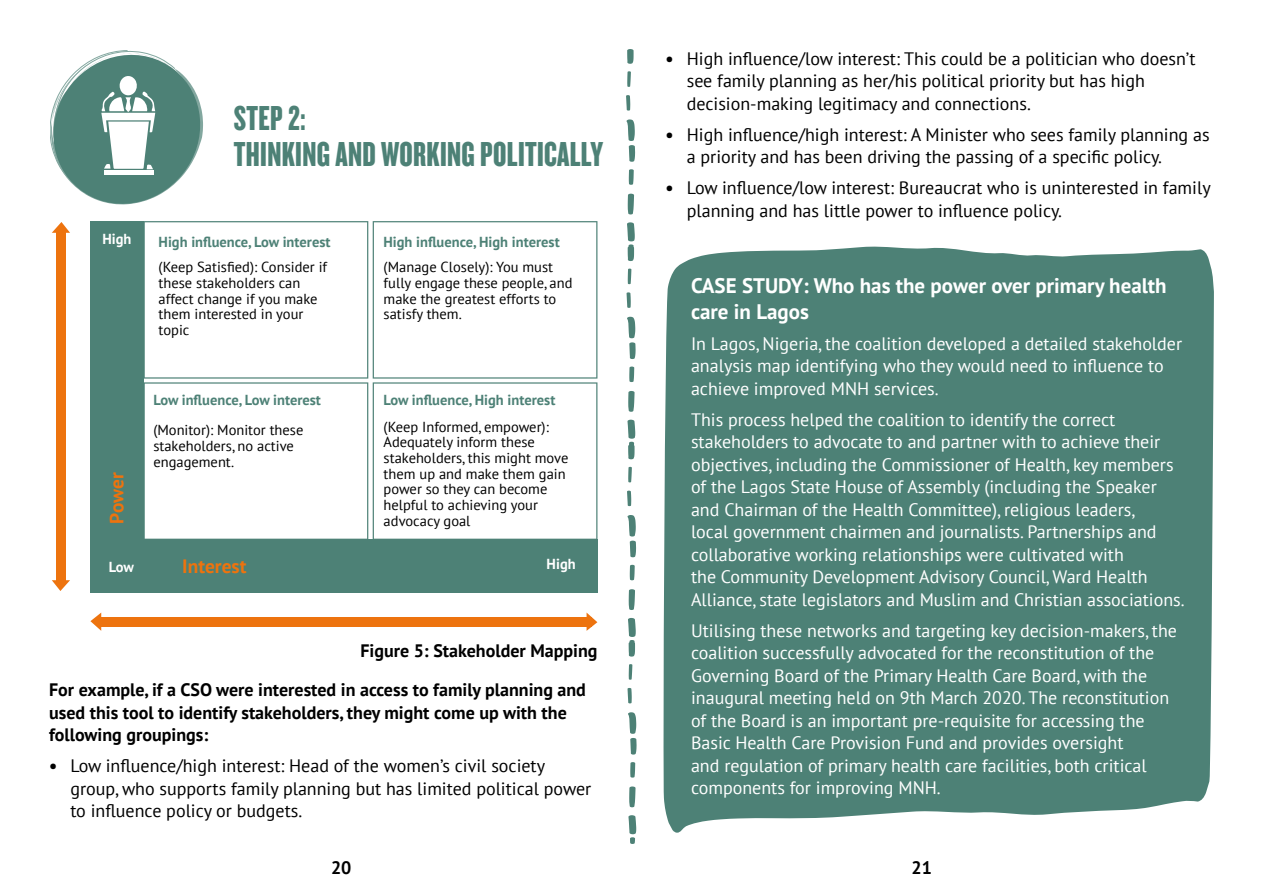
<style>
.page{position:relative;width:1263px;height:893px;background:#fff}
.page>*{position:absolute;margin:0;border:0;box-sizing:border-box;transform-origin:0 0}
.t1{font:36px/36px "Knockout 68 Full Featherwt";letter-spacing:.01em;color:#4d8176}
.t2{font:700 21px/25.5px "PT Sans";color:#fff}
.t3{font:700 19.35px "PT Sans";color:#ed730e}
.t4{font:18px/22.5px "PT Sans";color:#fff}
.t5{font:18px/22.5px "PT Sans";color:#000}
.t6{font:700 18px/39px "PT Sans";color:#000}
.t7{font:14.55px/15.8px "PT Sans";color:#000}
.t8{font:700 14.55px "PT Sans";color:#4d8176}
.t9{font:700 14.55px "PT Sans";color:#fff}
.s1{font-weight:700}
</style>
<div class="page">
<div style="left:663px;top:246px;width:551px;height:587px;background:#4d8176"></div>
<svg style="left:144px;top:221px;width:453px;height:319px"></svg>
<div style="left:90px;top:221px;width:54px;height:366px;background:#4d8176"></div>
<div style="left:90px;top:540px;width:507px;height:53px;background:#4d8176"></div>
<div style="left:56px;top:232px;width:10px;height:351px;background:#ed730e"></div>
<div style="left:98px;top:617px;width:493px;height:9px;background:#ed730e"></div>
<svg style="left:586px;top:612px;width:11px;height:19px"></svg>
<svg style="left:90px;top:613px;width:11px;height:18px"></svg>
<svg style="left:52px;top:580px;width:18px;height:11px"></svg>
<svg style="left:52px;top:222px;width:18px;height:11px"></svg>
<svg style="left:50px;top:50px;width:153px;height:155px"></svg>
<svg style="left:627px;top:49px;width:7px;height:15px"></svg>
<svg style="left:627px;top:71px;width:4px;height:16px"></svg>
<svg style="left:626px;top:95px;width:4px;height:16px"></svg>
<svg style="left:626px;top:119px;width:9px;height:43px"></svg>
<svg style="left:629px;top:169px;width:5px;height:16px"></svg>
<svg style="left:628px;top:194px;width:6px;height:20px"></svg>
<svg style="left:627px;top:222px;width:8px;height:39px"></svg>
<svg style="left:628px;top:269px;width:3px;height:15px"></svg>
<svg style="left:626px;top:292px;width:5px;height:16px"></svg>
<svg style="left:627px;top:317px;width:9px;height:42px"></svg>
<svg style="left:629px;top:367px;width:5px;height:15px"></svg>
<svg style="left:628px;top:391px;width:6px;height:21px"></svg>
<svg style="left:627px;top:420px;width:8px;height:39px"></svg>
<svg style="left:628px;top:467px;width:4px;height:15px"></svg>
<svg style="left:627px;top:491px;width:4px;height:15px"></svg>
<svg style="left:627px;top:515px;width:9px;height:42px"></svg>
<svg style="left:630px;top:565px;width:5px;height:15px"></svg>
<svg style="left:629px;top:589px;width:6px;height:21px"></svg>
<svg style="left:628px;top:618px;width:8px;height:39px"></svg>
<svg style="left:629px;top:664px;width:3px;height:16px"></svg>
<svg style="left:627px;top:688px;width:5px;height:15px"></svg>
<svg style="left:628px;top:712px;width:8px;height:43px"></svg>
<svg style="left:630px;top:762px;width:5px;height:16px"></svg>
<svg style="left:629px;top:786px;width:6px;height:21px"></svg>
<svg style="left:628px;top:815px;width:8px;height:29px"></svg>
<p class="t9" style="left:102px;top:229px;width:31px">High</p>
<h1 class="t1" style="left:234px;top:99px;width:371px">STEP 2:<br>THINKING AND WORKING POLITICALLY</h1>
<p class="t8" style="left:159px;top:232px;width:173px">High influence, Low interest</p>
<p class="t8" style="left:383px;top:232px;width:178px">High influence, High interest</p>
<p class="t5" style="left:687px;top:47px;width:510px;text-indent:-21px"><span class="s1">•</span> High influence/low interest: This could be a politician who doesn’t see family planning as her/his political priority but has high decision-making legitimacy and connections.</p>
<p class="t5" style="left:687px;top:123px;width:524px;text-indent:-21px"><span class="s1">•</span> High influence/high interest: A Minister who sees family planning as a priority and has been driving the passing of a specific policy.</p>
<p class="t5" style="left:687px;top:176px;width:525px;text-indent:-21px"><span class="s1">•</span> Low influence/low interest: Bureaucrat who is uninterested in family planning and has little power to influence policy.</p>
<p class="t7" style="left:159px;top:259px;width:170px">(Keep Satisfied): Consider if these stakeholders can affect change if you make them interested in your topic</p>
<p class="t7" style="left:384px;top:259px;width:190px">(Manage Closely): You must fully engage these people, and make the greatest efforts to satisfy them.</p>
<p class="t2" style="left:691px;top:273px;width:477px">CASE STUDY: Who has the power over primary health care in Lagos</p>
<p class="t4" style="left:691px;top:332px;width:493px">In Lagos, Nigeria, the coalition developed a detailed stakeholder analysis map identifying who they would need to influence to achieve improved MNH services.</p>
<p class="t4" style="left:691px;top:408px;width:495px">This process helped the coalition to identify the correct stakeholders to advocate to and partner with to achieve their objectives, including the Commissioner of Health, key members of the Lagos State House of Assembly (including the Speaker and Chairman of the Health Committee), religious leaders,<br>local government chairmen and journalists. Partnerships and collaborative working relationships were cultivated with<br>the Community Development Advisory Council, Ward Health Alliance, state legislators and Muslim and Christian associations.</p>
<p class="t4" style="left:691px;top:619px;width:487px">Utilising these networks and targeting key decision-makers, the coalition successfully advocated for the reconstitution of the Governing Board of the Primary Health Care Board, with the inaugural meeting held on 9th March 2020. The reconstitution of the Board is an important pre-requisite for accessing the Basic Health Care Provision Fund and provides oversight<br>and regulation of primary health care facilities, both critical components for improving MNH.</p>
<p class="t8" style="left:153px;top:391px;width:169px">Low influence, Low interest</p>
<p class="t8" style="left:383px;top:391px;width:173px">Low influence, High interest</p>
<p class="t7" style="left:153px;top:422px;width:151px">(Monitor): Monitor these stakeholders, no active engagement.</p>
<p class="t7" style="left:384px;top:418px;width:186px">(Keep Informed, empower):<br>Adequately inform these stakeholders, this might move them up and make them gain power so they can become helpful to achieving your advocacy goal</p>
<p class="t3" style="left:104px;top:524px;width:52px;rotate:-90deg">Power</p>
<p class="t9" style="left:109px;top:557px;width:27px">Low</p>
<p class="t3" style="left:182px;top:553px;width:66px">Interest</p>
<p class="t9" style="left:547px;top:554px;width:31px">High</p>
<p class="t9" style="left:547px;top:556px;width:31px">High</p>
<p class="t6" style="left:49px;top:631px;width:550px;text-indent:311px">Figure 5: Stakeholder Mapping<br>For example, if a CSO were interested in access to family planning and</p>
<p class="t6" style="left:49px;top:700px;width:519px;line-height:22.5px">used this tool to identify stakeholders, they might come up with the following groupings:</p>
<p class="t5" style="left:70px;top:754px;width:522px;text-indent:-21px"><span class="s1">•</span> Low influence/high interest: Head of the women’s civil society group, who supports family planning but has limited political power to influence policy or budgets.</p>
<p class="t6" style="left:331px;top:847px;width:22px">20</p>
<p class="t6" style="left:911px;top:847px;width:22px">21</p>
</div>
